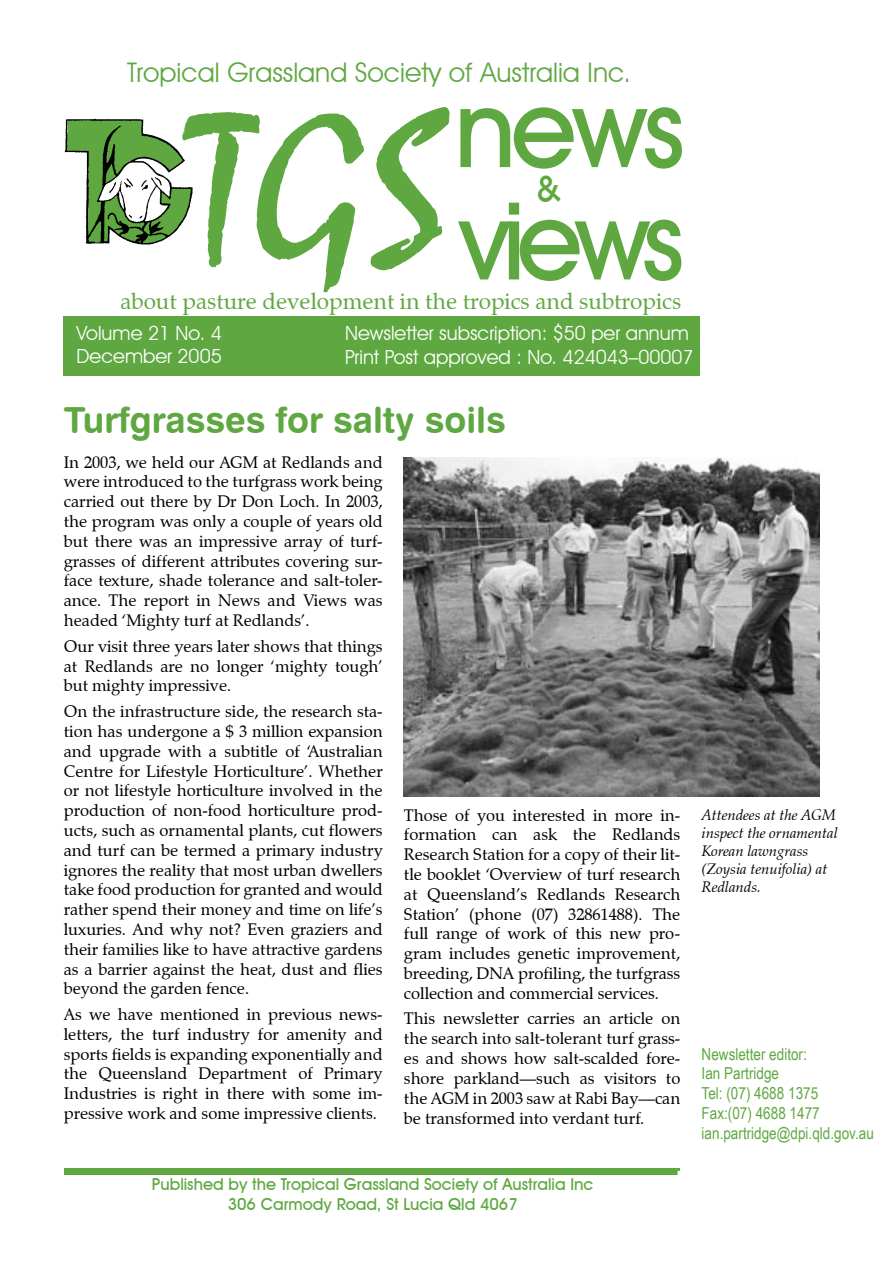
<style>
.page{position:relative;width:893px;height:1263px;background:#fff}
.page>*{position:absolute;margin:0;border:0;box-sizing:border-box;transform-origin:0 0}
.t1{font:210px "Staccato 222 BT";color:#5fa841}
.t2{font:500 108px "Avant Garde IT Cby BT";letter-spacing:-.08em;color:#5fa841}
.t3{font:36px "Swiss 721 BT Bold Rounded";color:#5fa841}
.t4{font:500 36px "Avant Garde IT Cby BT";color:#5fa841}
.t5{font:27px "Avant Garde IT Cby BT";color:#5fa841}
.t6{font:22.5px "Zapf Calligraphic 801 BT";color:#5fa841}
.t7{font:19.5px/23.4px "Avant Garde IT Cby BT";color:#fff}
.t8{font:16.5px/19.8px "Zapf Calligraphic 801 BT";color:#000;text-align:justify}
.t9{font:16.5px/19.8px "Arial Narrow";color:#5fa841}
.t10{font:500 16.5px/19.8px "Avant Garde IT Cby BT";color:#5fa841;text-align:center}
.t11{font:italic 15px/18px "Zapf Calligraphic 801 BT";color:#000}
</style>
<div class="page">
<img style="left:64px;top:118px;width:129px;height:127px">
<div style="left:64px;top:316px;width:636px;height:60px;background:#5fa841"></div>
<div style="left:64px;top:1168px;width:615px;height:7px;background:#5fa841"></div>
<img style="left:404px;top:458px;width:415px;height:339px">
<h3 class="t5" style="left:127px;top:56px;width:505px">Tropical Grassland Society of Australia Inc.</h3>
<h2 class="t2" style="left:454px;top:63px;width:232px">news</h2>
<h1 class="t1" style="left:180px;top:63px;width:273px">TGS</h1>
<h3 class="t6" style="left:120px;top:287px;width:562px">about pasture development in the tropics and subtropics</h3>
<h3 class="t4" style="left:536px;top:168px;width:26px">&amp;</h3>
<h2 class="t2" style="left:458px;top:175px;width:228px">views</h2>
<p class="t7" style="left:77px;top:321px;width:147px">Volume 21 No. 4<br>December 2005</p>
<p class="t7" style="left:345px;top:321px;width:350px">Newsletter subscription: $50 per annum<br>Print Post approved : No. 424043–00007</p>
<h3 class="t3" style="left:64px;top:397px;width:443px">Turfgrasses for salty soils</h3>
<p class="t8" style="left:64px;top:452px;width:320px">In 2003, we held our AGM at Redlands and were introduced to the turfgrass work being carried out there by Dr Don Loch. In 2003, the program was only a couple of years old but there was an impressive array of turf&shy;grasses of different attributes covering sur&shy;face texture, shade tolerance and salt-toler&shy;ance. The report in News and Views was headed ‘Mighty turf at Redlands’.</p>
<p class="t8" style="left:64px;top:636px;width:320px">Our visit three years later shows that things at Redlands are no longer ‘mighty tough’ but mighty impressive.</p>
<p class="t8" style="left:64px;top:701px;width:320px">On the infrastructure side, the research sta&shy;tion has undergone a $ 3 million expansion and upgrade with a subtitle of ‘Australian Centre for Lifestyle Horticulture’. Whether or not lifestyle horticulture involved in the production of non-food horticulture prod&shy;ucts, such as ornamental plants, cut flowers and turf can be termed a primary industry ignores the reality that most urban dwellers take food production for granted and would rather spend their money and time on life’s luxuries. And why not? Even graziers and their families like to have attractive gardens as a barrier against the heat, dust and flies beyond the garden fence.</p>
<p class="t8" style="left:64px;top:1004px;width:320px">As we have mentioned in previous news&shy;letters, the turf industry for amenity and sports fields is expanding exponentially and the Queensland Department of Primary Industries is right in there with some im&shy;pressive work and some impressive clients.</p>
<p class="t8" style="left:404px;top:805px;width:278px">Those of you interested in more in&shy;formation can ask the Redlands Research Station for a copy of their lit&shy;tle booklet ‘Overview of turf research at Queensland’s Redlands Research Station’ (phone (07) 32861488). The full range of work of this new pro&shy;gram includes genetic improvement, breeding, DNA profiling, the turfgrass collection and commercial services.</p>
<p class="t8" style="left:404px;top:1009px;width:278px">This newsletter carries an article on the search into salt-tolerant turf grass&shy;es and shows how salt-scalded fore&shy;shore parkland—such as visitors to the AGM in 2003 saw at Rabi Bay—can be transformed into verdant turf.</p>
<p class="t10" style="left:152px;top:1174px;width:443px">Published by the Tropical Grassland Society of Australia Inc<br>306 Carmody Road, St Lucia Qld 4067</p>
<p class="t11" style="left:702px;top:806px;width:138px">Attendees at the AGM inspect the ornamental<br>Korean lawngrass (Zoysia tenuifolia) at<br>Redlands.</p>
<p class="t9" style="left:702px;top:1043px;width:174px">Newsletter editor:<br>Ian Partridge<br>Tel: (07) 4688 1375<br>Fax:(07) 4688 1477 ian.partridge@dpi.qld.gov.au</p>
</div>
